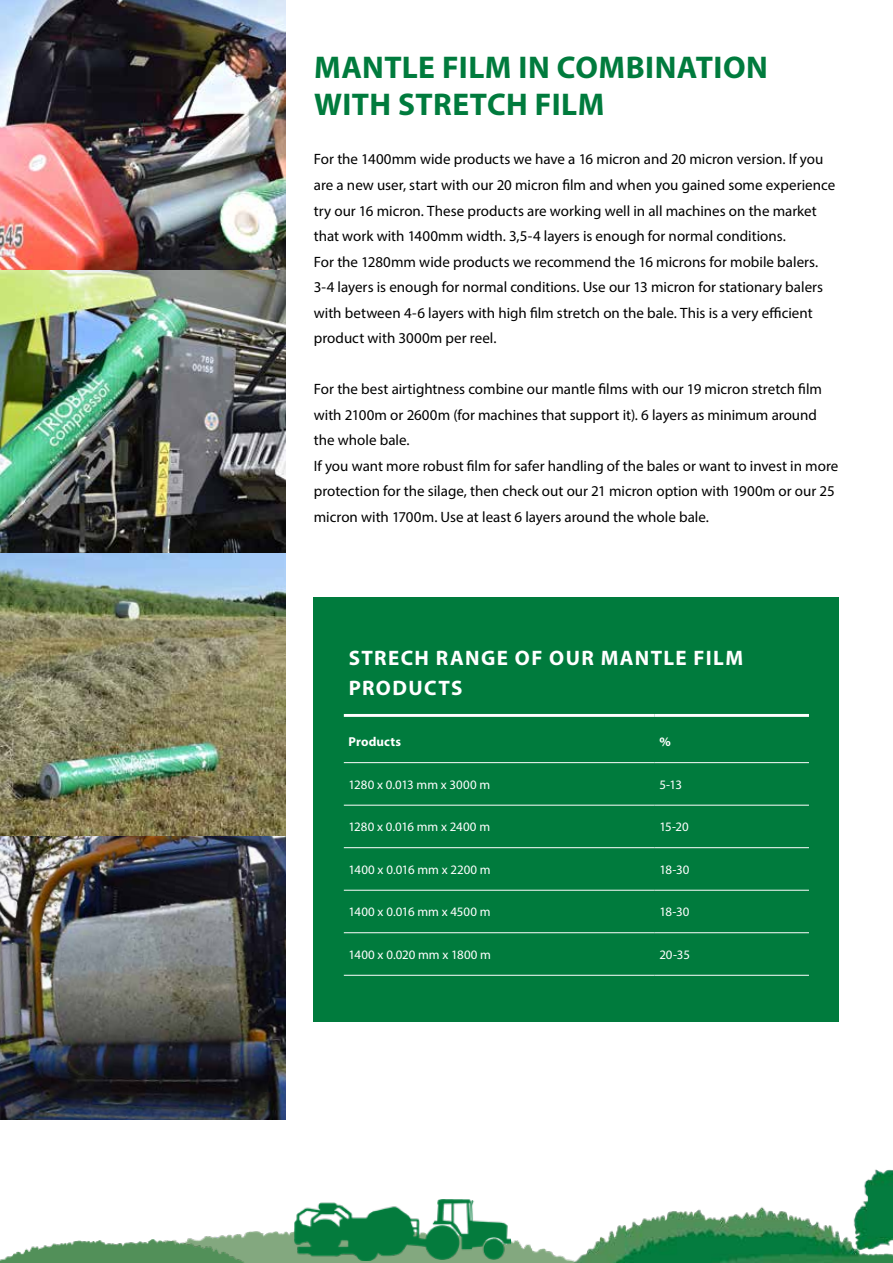
<style>
.page{position:relative;width:893px;height:1263px;background:#fff}
.page>*{position:absolute;margin:0;border:0;box-sizing:border-box;transform-origin:0 0}
.t1{font:700 31.5px/37.8px "Myriad Pro";letter-spacing:.01em;color:#007b3d}
.t2{font:700 21px/30px "Myriad Pro";letter-spacing:.065em;color:#fff}
.t3{font:15px/25.5px "Myriad Pro";color:#000}
.t4{font:12.9px "Myriad Pro";letter-spacing:-.005em;color:#fff}
.t5{font:700 12.9px "Myriad Pro";letter-spacing:.01em;color:#fff}
</style>
<div class="page">
<img style="left:187px;top:1231px;width:386px;height:32px">
<img style="left:573px;top:1169px;width:320px;height:94px">
<img style="left:0;top:1239px;width:244px;height:23px">
<img style="left:294px;top:1199px;width:216px;height:61px">
<img style="left:0;top:1262px;width:245px;height:1px">
<img style="left:0;top:0;width:286px;height:1119px">
<div style="left:314px;top:597px;width:525px;height:425px;background:#007b3d"></div>
<hr style="left:344px;top:714px;width:311px;height:3px;background:#fff">
<hr style="left:655px;top:714px;width:154px;height:3px;background:#fff">
<hr style="left:344px;top:762px;width:311px;height:1px;background:#fff">
<hr style="left:655px;top:762px;width:154px;height:1px;background:#fff">
<hr style="left:344px;top:805px;width:311px;height:1px;background:#fff">
<hr style="left:655px;top:805px;width:154px;height:1px;background:#fff">
<hr style="left:344px;top:847px;width:311px;height:1px;background:#fff">
<hr style="left:655px;top:847px;width:154px;height:1px;background:#fff">
<hr style="left:344px;top:890px;width:311px;height:1px;background:#fff">
<hr style="left:655px;top:890px;width:154px;height:1px;background:#fff">
<hr style="left:344px;top:932px;width:311px;height:1px;background:#fff">
<hr style="left:655px;top:932px;width:154px;height:1px;background:#fff">
<hr style="left:344px;top:975px;width:311px;height:1px;background:#fff">
<hr style="left:655px;top:975px;width:154px;height:1px;background:#fff">
<h1 class="t1" style="left:314px;top:47px;width:455px">MANTLE FILM IN COMBINATION<br>WITH STRETCH FILM</h1>
<p class="t3" style="left:314px;top:146px;width:523px">For the 1400mm wide products we have a 16 micron and 20 micron version. If you are a new user, start with our 20 micron film and when you gained some experience try our 16 micron. These products are working well in all machines on the market that work with 1400mm width. 3,5-4 layers is enough for normal conditions.<br>For the 1280mm wide products we recommend the 16 microns for mobile balers.<br>3-4 layers is enough for normal conditions. Use our 13 micron for stationary balers with between 4-6 layers with high film stretch on the bale. This is a very efficient product with 3000m per reel.</p>
<p class="t3" style="left:314px;top:376px;width:526px">For the best airtightness combine our mantle films with our 19 micron stretch film with 2100m or 2600m (for machines that support it). 6 layers as minimum around the whole bale.<br>If you want more robust film for safer handling of the bales or want to invest in more protection for the silage, then check out our 21 micron option with 1900m or our 25 micron with 1700m. Use at least 6 layers around the whole bale.</p>
<h2 class="t2" style="left:349px;top:642px;width:396px">STRECH RANGE OF OUR MANTLE FILM<br>PRODUCTS</h2>
<p class="t5" style="left:349px;top:734px;width:54px">Products</p>
<p class="t5" style="left:659px;top:734px;width:13px">%</p>
<p class="t4" style="left:349px;top:776px;width:143px">1280 x 0.013 mm x 3000 m</p>
<p class="t4" style="left:659px;top:776px;width:24px">5-13</p>
<p class="t4" style="left:349px;top:819px;width:143px">1280 x 0.016 mm x 2400 m</p>
<p class="t4" style="left:659px;top:819px;width:31px">15-20</p>
<p class="t4" style="left:349px;top:861px;width:144px">1400 x 0.016 mm x 2200 m</p>
<p class="t4" style="left:659px;top:861px;width:32px">18-30</p>
<p class="t4" style="left:349px;top:904px;width:144px">1400 x 0.016 mm x 4500 m</p>
<p class="t4" style="left:659px;top:904px;width:32px">18-30</p>
<p class="t4" style="left:349px;top:946px;width:144px">1400 x 0.020 mm x 1800 m</p>
<p class="t4" style="left:659px;top:946px;width:32px">20-35</p>
</div>
